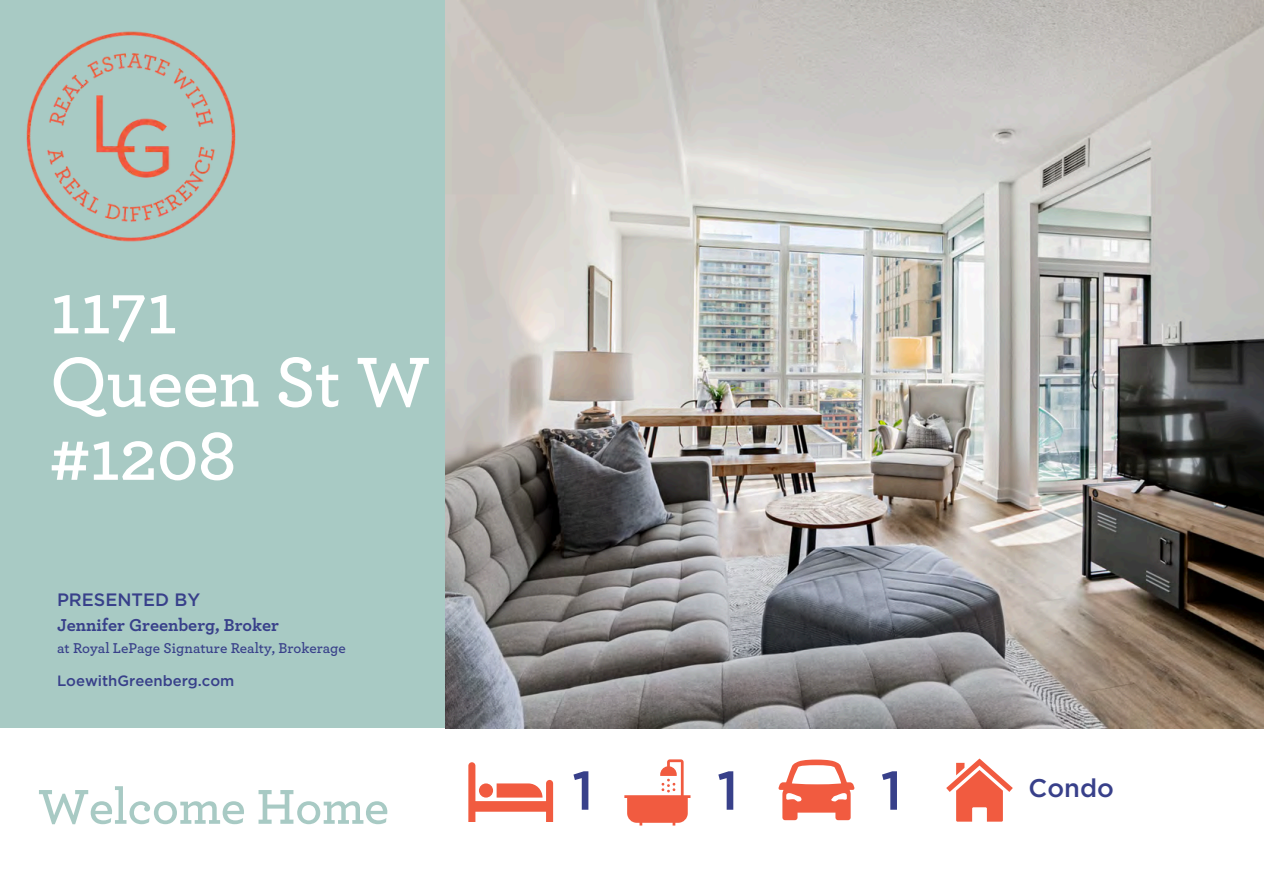
<style>
.page{position:relative;width:1264px;height:894px;background:#fff}
.page>*{position:absolute;margin:0;border:0;box-sizing:border-box;transform-origin:0 0}
.t1{font:600 73.95px/73.2px "Archer";letter-spacing:-.01em;color:#fff}
.t2{font:500 54.45px "Gotham";color:#38408a}
.t3{font:600 51.3px "Archer";letter-spacing:-.01em;color:#a8cac4}
.t4{font:500 25.5px "Gotham";color:#38408a}
.t5{font:700 18px "Archer";color:#38408a}
.t6{font:500 17.85px "Gotham";color:#38408a}
.t7{font:600 14.85px "Archer";color:#38408a}
.t8{font:500 14.85px "Gotham";color:#38408a}
</style>
<div class="page">
<div style="left:0;top:0;width:445px;height:727px;background:#a8cac4"></div>
<img style="left:26px;top:31px;width:210px;height:211px">
<svg style="left:468px;top:762px;width:85px;height:59px"></svg>
<div style="left:479px;top:783px;width:14px;height:14px;background:#f15b40;border-radius:50%"></div>
<svg style="left:624px;top:759px;width:66px;height:66px"></svg>
<svg style="left:778px;top:759px;width:76px;height:61px"></svg>
<svg style="left:946px;top:758px;width:66px;height:63px"></svg>
<img style="left:445px;top:0;width:818px;height:728px">
<h1 class="t1" style="left:50px;top:274px;width:382px">1171<br>Queen St W #1208</h1>
<p class="t6" style="left:57px;top:591px;width:145px">PRESENTED BY</p>
<p class="t5" style="left:57px;top:616px;width:223px">Jennifer Greenberg, Broker</p>
<p class="t7" style="left:57px;top:641px;width:290px">at Royal LePage Signature Realty, Brokerage</p>
<p class="t8" style="left:57px;top:674px;width:179px">LoewithGreenberg.com</p>
<h3 class="t3" style="left:38px;top:782px;width:353px">Welcome Home</h3>
<h2 class="t2" style="left:572px;top:765px;width:23px">1</h2>
<h2 class="t2" style="left:717px;top:765px;width:23px">1</h2>
<h2 class="t2" style="left:880px;top:765px;width:23px">1</h2>
<h3 class="t4" style="left:1028px;top:776px;width:87px">Condo</h3>
</div>
